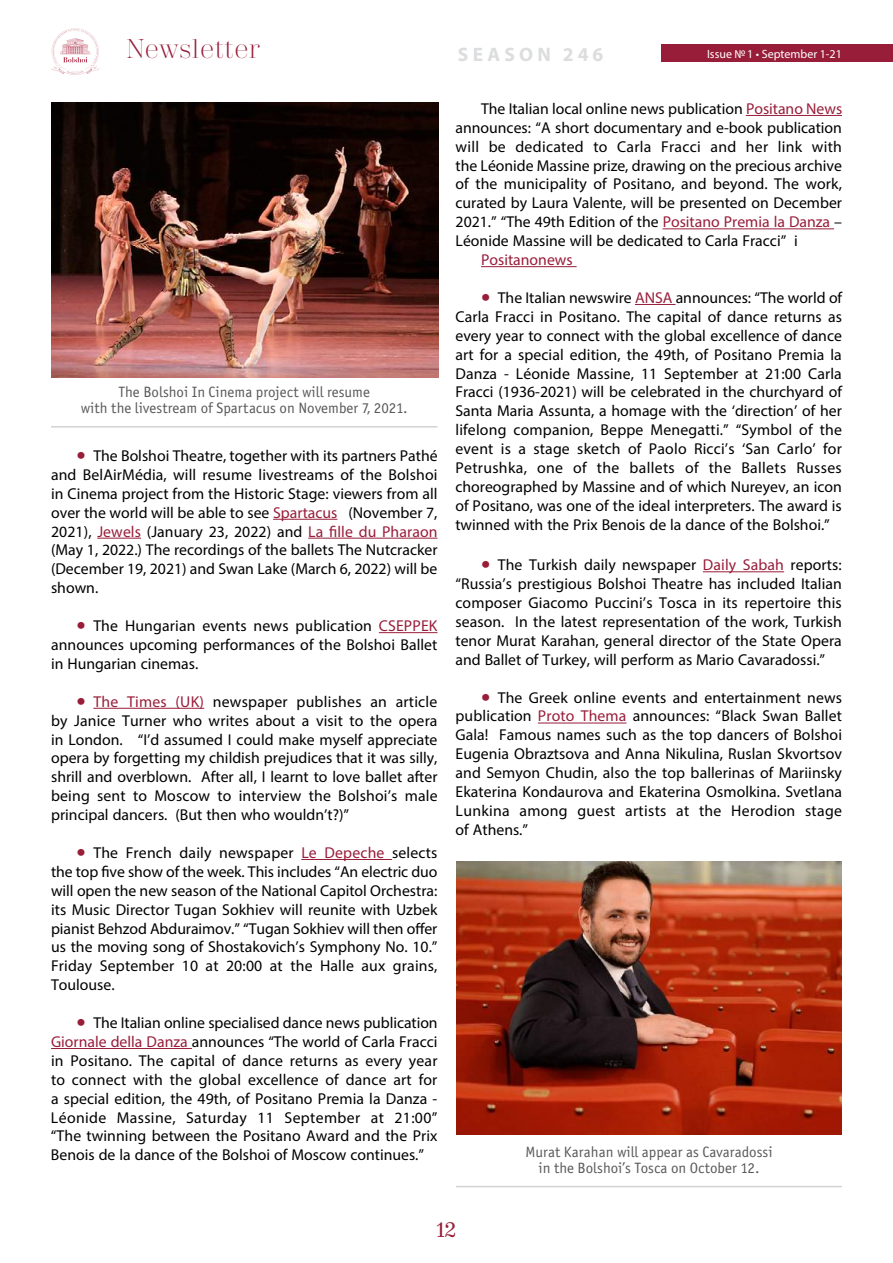
<style>
.page{position:relative;width:893px;height:1263px;background:#fff}
.page>*{position:absolute;margin:0;border:0;box-sizing:border-box;transform-origin:0 0}
.t1{font:300 27px "Trivia Serif";color:#981d39}
.t2{font:21px "Trivia Serif 10 Demo";color:#981d39}
.t3{font:700 19.5px "Myriad Pro";letter-spacing:.22em;color:#dcddde}
.t4{font:15.75px/18.9px "Myriad Pro";color:#000;text-align:justify}
.t5{font:15.75px "Myriad Pro";color:#981d39}
.t6{font:15px/16.5px "Officina Sans Book ITC";color:#58595b;text-align:center}
.t7{font:12px "Myriad Pro";color:#fff}
.s1{font-size:33px;color:#981d39}
.s2{color:#981d39}
</style>
<div class="page">
<div style="left:661px;top:45px;width:232px;height:17px;background:#981d39"></div>
<svg style="left:51px;top:28px;width:49px;height:47px"></svg>
<hr style="left:273px;top:519px;width:64px;height:1px;background:#981d39">
<hr style="left:97px;top:538px;width:44px;height:1px;background:#981d39">
<hr style="left:308px;top:538px;width:129px;height:1px;background:#981d39">
<hr style="left:379px;top:632px;width:58px;height:1px;background:#981d39">
<hr style="left:93px;top:708px;width:111px;height:1px;background:#981d39">
<hr style="left:301px;top:859px;width:91px;height:1px;background:#981d39">
<hr style="left:51px;top:1048px;width:141px;height:1px;background:#981d39">
<img style="left:51px;top:102px;width:388px;height:276px">
<hr style="left:51px;top:426px;width:386px;height:1px;background:#d1d3d4">
<hr style="left:746px;top:115px;width:96px;height:1px;background:#981d39">
<hr style="left:663px;top:228px;width:171px;height:1px;background:#981d39">
<hr style="left:481px;top:266px;width:96px;height:1px;background:#981d39">
<hr style="left:635px;top:304px;width:41px;height:1px;background:#981d39">
<hr style="left:703px;top:571px;width:81px;height:1px;background:#981d39">
<hr style="left:538px;top:723px;width:88px;height:1px;background:#981d39">
<img style="left:456px;top:862px;width:386px;height:272px">
<hr style="left:456px;top:1186px;width:386px;height:1px;background:#d1d3d4">
<h1 class="t1" style="left:126px;top:35px;width:135px">Newsletter</h1>
<p class="t7" style="left:707px;top:46px;width:136px">Issue №1 • September 1-21</p>
<p class="t3" style="left:458px;top:41px;width:147px">SEASON 246</p>
<p class="t6" style="left:81px;top:384px;width:328px">The Bolshoi In Cinema project will resume<br>with the livestream of Spartacus on November 7, 2021.</p>
<p class="t4" style="left:51px;top:446px;width:388px;text-indent:26px"><span class="s1">•</span> The Bolshoi Theatre, together with its partners Pathé and BelAirMédia, will resume livestreams of the Bolshoi in Cinema project from the Historic Stage: viewers from all over the world will be able to see <span class="s2">Spartacus</span> (November 7, 2021), <span class="s2">Jewels</span> (January 23, 2022) and <span class="s2">La fille du Pharaon </span>(May 1, 2022.) The recordings of the ballets The Nutcracker (December 19, 2021) and Swan Lake (March 6, 2022) will be shown.</p>
<p class="t4" style="left:51px;top:616px;width:388px;text-indent:26px"><span class="s1">•</span> The Hungarian events news publication <span class="s2">CSEPPEK </span>announces upcoming performances of the Bolshoi Ballet in Hungarian cinemas.</p>
<p class="t4" style="left:51px;top:692px;width:388px;text-indent:25px"><span class="s1">•</span> <span class="s2">The Times (UK)</span> newspaper publishes an article by Janice Turner who writes about a visit to the opera in London. “I’d assumed I could make myself appreciate opera by forgetting my childish prejudices that it was silly, shrill and overblown. After all, I learnt to love ballet after being sent to Moscow to interview the Bolshoi’s male principal dancers. (But then who wouldn’t?)”</p>
<p class="t4" style="left:51px;top:843px;width:388px;text-indent:26px"><span class="s1">•</span> The French daily newspaper <span class="s2">Le Depeche</span> selects the top five show of the week. This includes “An electric duo will open the new season of the National Capitol Orchestra: its Music Director Tugan Sokhiev will reunite with Uzbek pianist Behzod Abduraimov.” “Tugan Sokhiev will then offer us the moving song of Shostakovich’s Symphony No. 10.” Friday September 10 at 20:00 at the Halle aux grains, Toulouse.</p>
<p class="t4" style="left:51px;top:1013px;width:388px;text-indent:26px"><span class="s1">•</span> The Italian online specialised dance news publication <span class="s2">Giornale della Danza</span> announces “The world of Carla Fracci in Positano. The capital of dance returns as every year to connect with the global excellence of dance art for a special edition, the 49th, of Positano Premia la Danza - Léonide Massine, Saturday 11 September at 21:00” “The twinning between the Positano Award and the Prix Benois de la dance of the Bolshoi of Moscow continues.”</p>
<p class="t4" style="left:455px;top:99px;width:388px;text-indent:25px">The Italian local online news publication <span class="s2">Positano News </span>announces: “A short documentary and e-book publication will be dedicated to Carla Fracci and her link with the Léonide Massine prize, drawing on the precious archive of the municipality of Positano, and beyond. The work, curated by Laura Valente, will be presented on December 2021.” “The 49th Edition of the <span class="s2">Positano Premia la Danza</span> – Léonide Massine will be dedicated to Carla Fracci” i</p>
<p class="t5" style="left:481px;top:250px;width:93px">Positanonews</p>
<p class="t4" style="left:455px;top:288px;width:388px;text-indent:26px"><span class="s1">•</span> The Italian newswire <span class="s2">ANSA</span> announces: “The world of Carla Fracci in Positano. The capital of dance returns as every year to connect with the global excellence of dance art for a special edition, the 49th, of Positano Premia la Danza - Léonide Massine, 11 September at 21:00 Carla Fracci (1936-2021) will be celebrated in the churchyard of Santa Maria Assunta, a homage with the ‘direction’ of her lifelong companion, Beppe Menegatti.” “Symbol of the event is a stage sketch of Paolo Ricci’s ‘San Carlo’ for Petrushka, one of the ballets of the Ballets Russes choreographed by Massine and of which Nureyev, an icon of Positano, was one of the ideal interpreters. The award is twinned with the Prix Benois de la dance of the Bolshoi.”</p>
<p class="t4" style="left:455px;top:555px;width:388px;text-indent:26px"><span class="s1">•</span> The Turkish daily newspaper <span class="s2">Daily Sabah</span> reports: “Russia’s prestigious Bolshoi Theatre has included Italian composer Giacomo Puccini’s Tosca in its repertoire this season. In the latest representation of the work, Turkish tenor Murat Karahan, general director of the State Opera and Ballet of Turkey, will perform as Mario Cavaradossi.”</p>
<p class="t4" style="left:455px;top:687px;width:388px;text-indent:25px"><span class="s1">•</span> The Greek online events and entertainment news publication <span class="s2">Proto Thema</span> announces: “Black Swan Ballet Gala! Famous names such as the top dancers of Bolshoi Eugenia Obraztsova and Anna Nikulina, Ruslan Skvortsov and Semyon Chudin, also the top ballerinas of Mariinsky Ekaterina Kondaurova and Ekaterina Osmolkina. Svetlana Lunkina among guest artists at the Herodion stage of Athens.”</p>
<p class="t6" style="left:525px;top:1143px;width:249px">Murat Karahan will appear as Cavaradossi in the Bolshoi’s Tosca on October 12.</p>
<h2 class="t2" style="left:437px;top:1217px;width:21px">12</h2>
</div>
